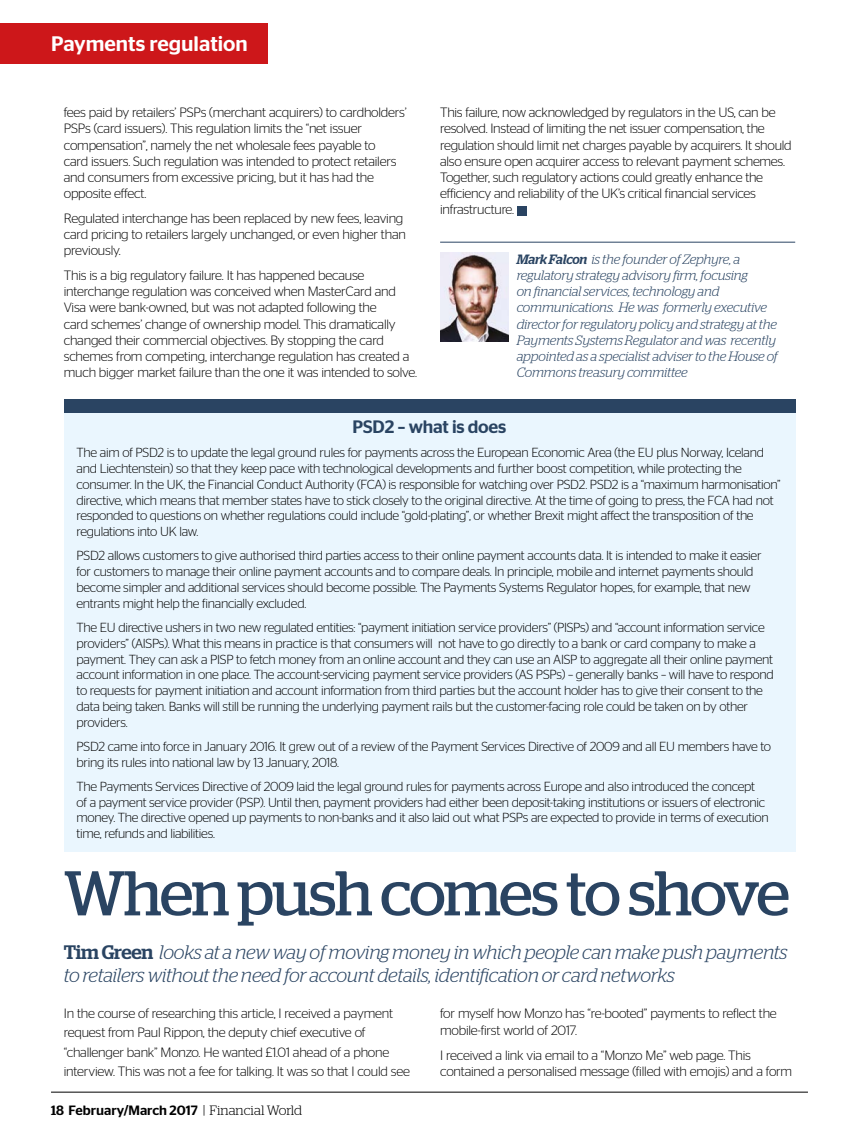
<style>
.page{position:relative;width:859px;height:1140px;background:#fff}
.page>*{position:absolute;margin:0;border:0;box-sizing:border-box;transform-origin:0 0}
.t1{font:63px "Stag";letter-spacing:-.03em;color:#2a4462}
.t2{font:500 21px "Stag Sans";color:#fff}
.t3{font:italic 300 19.5px/23.4px "Stag";letter-spacing:-.015em;color:#2a4462}
.t4{font:500 18px "Stag Sans";letter-spacing:-.01em;color:#2a4462}
.t5{font:300 13.5px/16.2px "Stag Sans";letter-spacing:-.015em;color:#000}
.t6{font:italic 300 13.5px/16.2px "Stag";letter-spacing:-.015em;color:#2a4462}
.t7{font:500 13.5px "Stag Sans";color:#000}
.t8{font:300 13.2px/15.8px "Stag Sans";letter-spacing:-.02em;color:#000}
.s1{font-weight:500}
.s2{font-weight:500;font-style:normal}
.s3{font-family:"Stag"}
.s4{font-family:"Stag";font-weight:300}
</style>
<div class="page">
<hr style="left:51px;top:1091px;width:757px;height:1px;background:#000">
<hr style="left:440px;top:242px;width:355px;height:1px;background:#2a4462">
<div style="left:517px;top:206px;width:9px;height:9px;background:#2a4462"></div>
<img style="left:440px;top:252px;width:68px;height:90px">
<div style="left:64px;top:406px;width:731px;height:445px;background:#eaf6fe"></div>
<div style="left:64px;top:399px;width:731px;height:14px;background:#2a4462"></div>
<div style="left:0;top:23px;width:268px;height:41px;background:#cd171a"></div>
<h2 class="t2" style="left:51px;top:31px;width:198px">Payments regulation</h2>
<p class="t5" style="left:64px;top:104px;width:344px">fees paid by retailers’ PSPs (merchant acquirers) to cardholders’ PSPs (card issuers). This regulation limits the “net issuer compensation”, namely the net wholesale fees payable to<br>card issuers. Such regulation was intended to protect retailers and consumers from excessive pricing, but it has had the opposite effect.</p>
<p class="t5" style="left:64px;top:210px;width:344px">Regulated interchange has been replaced by new fees, leaving card pricing to retailers largely unchanged, or even higher than previously.</p>
<p class="t5" style="left:64px;top:267px;width:355px">This is a big regulatory failure. It has happened because interchange regulation was conceived when MasterCard and Visa were bank-owned, but was not adapted following the<br>card schemes’ change of ownership model. This dramatically changed their commercial objectives. By stopping the card schemes from competing, interchange regulation has created a much bigger market failure than the one it was intended to solve.</p>
<p class="t5" style="left:440px;top:104px;width:353px">This failure, now acknowledged by regulators in the US, can be resolved. Instead of limiting the net issuer compensation, the regulation should limit net charges payable by acquirers. It should also ensure open acquirer access to relevant payment schemes.<br>Together, such regulatory actions could greatly enhance the efficiency and reliability of the UK’s critical financial services infrastructure.</p>
<p class="t6" style="left:517px;top:251px;width:263px"><span class="s1">Mark Falcon</span> is the founder of Zephyre, a regulatory strategy advisory firm, focusing<br>on financial services, technology and communications. He was formerly executive director for regulatory policy and strategy at the Payments Systems Regulator and was recently appointed as a specialist adviser to the House of Commons treasury committee</p>
<h3 class="t4" style="left:352px;top:416px;width:155px">PSD2 – what is does</h3>
<p class="t8" style="left:77px;top:445px;width:706px">The aim of PSD2 is to update the legal ground rules for payments across the European Economic Area (the EU plus Norway, Iceland and Liechtenstein) so that they keep pace with technological developments and further boost competition, while protecting the consumer. In the UK, the Financial Conduct Authority (FCA) is responsible for watching over PSD2. PSD2 is a “maximum harmonisation” directive, which means that member states have to stick closely to the original directive. At the time of going to press, the FCA had not responded to questions on whether regulations could include “gold-plating”, or whether Brexit might affect the transposition of the regulations into UK law.</p>
<p class="t8" style="left:77px;top:548px;width:686px">PSD2 allows customers to give authorised third parties access to their online payment accounts data. It is intended to make it easier for customers to manage their online payment accounts and to compare deals. In principle, mobile and internet payments should become simpler and additional services should become possible. The Payments Systems Regulator hopes, for example, that new entrants might help the financially excluded.</p>
<p class="t8" style="left:77px;top:619px;width:699px">The EU directive ushers in two new regulated entities: “payment initiation service providers” (PISPs) and “account information service providers” (AISPs). What this means in practice is that consumers will not have to go directly to a bank or card company to make a payment. They can ask a PISP to fetch money from an online account and they can use an AISP to aggregate all their online payment account information in one place. The account-servicing payment service providers (AS PSPs) – generally banks – will have to respond to requests for payment initiation and account information from third parties but the account holder has to give their consent to the data being taken. Banks will still be running the underlying payment rails but the customer-facing role could be taken on by other providers.</p>
<p class="t8" style="left:77px;top:738px;width:696px">PSD2 came into force in January 2016. It grew out of a review of the Payment Services Directive of 2009 and all EU members have to bring its rules into national law by 13 January, 2018.</p>
<p class="t8" style="left:77px;top:778px;width:694px">The Payments Services Directive of 2009 laid the legal ground rules for payments across Europe and also introduced the concept of a payment service provider (PSP). Until then, payment providers had either been deposit-taking institutions or issuers of electronic money. The directive opened up payments to non-banks and it also laid out what PSPs are expected to provide in terms of execution time, refunds and liabilities.</p>
<h1 class="t1" style="left:64px;top:856px;width:727px">When push comes to shove</h1>
<h3 class="t3" style="left:64px;top:940px;width:725px"><span class="s2">Tim Green</span> looks at a new way of moving money in which people can make push payments to retailers without the need for account details, identification or card networks</h3>
<p class="t5" style="left:64px;top:1003px;width:348px;line-height:19.4px">In the course of researching this article, I received a payment request from Paul Rippon, the deputy chief executive of “challenger bank” Monzo. He wanted £1.01 ahead of a phone interview. This was not a fee for talking. It was so that I could see</p>
<p class="t5" style="left:440px;top:1005px;width:338px">for myself how Monzo has “re-booted” payments to reflect the mobile-first world of 2017.</p>
<p class="t5" style="left:440px;top:1046px;width:353px">I received a link via email to a “Monzo Me” web page. This contained a personalised message (filled with emojis) and a form</p>
<p class="t7" style="left:51px;top:1102px;width:253px"><span class="s3">18</span> February/March 2017 <span class="s4">| Financial World</span></p>
</div>
